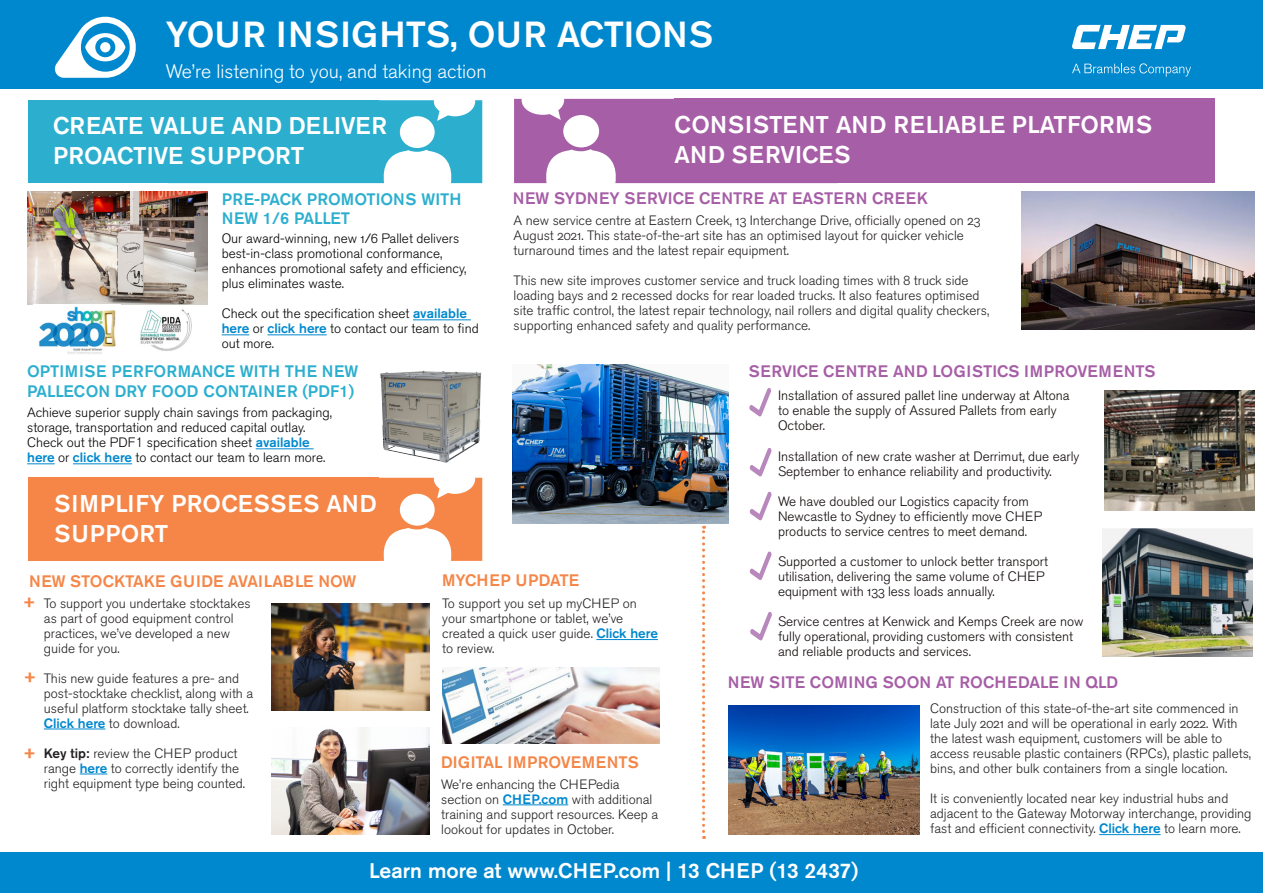
<style>
.page{position:relative;width:1263px;height:893px;background:#fff}
.page>*{position:absolute;margin:0;border:0;box-sizing:border-box;transform-origin:0 0}
.t1{font:500 36px "Akzidenz Grotesk Pro";color:#fff}
.t2{font:500 24px/30px "Akzidenz Grotesk Pro";color:#fff}
.t3{font:500 24px/30px "Akzidenz Grotesk Pro";letter-spacing:.02em;color:#fff}
.t4{font:500 21px "Akzidenz Grotesk Pro";color:#fff}
.t5{font:300 19.5px "Akzidenz Grotesk Pro";color:#fff}
.t6{font:500 18px "Akzidenz Grotesk Pro";color:#f58648}
.t7{font:500 16.5px "Akzidenz Grotesk Pro";color:#a65ea6}
.t8{font:500 16.5px/19.8px "Akzidenz Grotesk Pro";color:#2cafcf}
.t9{font:500 16.5px "Akzidenz Grotesk Pro";color:#f58648}
.t10{font:300 13.5px/15px "Akzidenz Grotesk Pro";color:#231f20}
.t11{font:300 13.5px/15px "Akzidenz Grotesk Pro";color:#0f0807}
.t12{font:300 13.5px/15px "Akzidenz Grotesk Pro";color:#000}
.s1{font-weight:500;color:#0088ce}
.s2{font-weight:500}
</style>
<div class="page">
<div style="left:0;top:853px;width:1263px;height:40px;background:#0088ce"></div>
<div style="left:0;top:0;width:1263px;height:89px;background:#0088ce"></div>
<hr style="left:413px;top:319px;width:58px;height:1px;background:#0088ce">
<svg style="left:222px;top:334px;width:27px;height:1px"></svg>
<hr style="left:267px;top:334px;width:60px;height:1px;background:#0088ce">
<svg style="left:54px;top:17px;width:82px;height:61px"></svg>
<div style="left:100px;top:42px;width:10px;height:10px;background:#fff;border-radius:50%"></div>
<img style="left:27px;top:192px;width:181px;height:112px">
<svg style="left:514px;top:99px;width:161px;height:84px"></svg>
<div style="left:675px;top:99px;width:540px;height:84px;background:#a65ea6"></div>
<hr style="left:1099px;top:834px;width:62px;height:1px;background:#0088ce">
<svg style="left:749px;top:388px;width:22px;height:29px"></svg>
<svg style="left:750px;top:448px;width:22px;height:28px"></svg>
<div style="left:28px;top:100px;width:350px;height:83px;background:#2cafcf"></div>
<svg style="left:378px;top:100px;width:104px;height:83px"></svg>
<div style="left:28px;top:478px;width:351px;height:83px;background:#f58648"></div>
<svg style="left:379px;top:478px;width:103px;height:83px"></svg>
<svg style="left:750px;top:492px;width:22px;height:28px"></svg>
<hr style="left:44px;top:729px;width:61px;height:1px;background:#0088ce">
<svg style="left:80px;top:774px;width:27px;height:1px"></svg>
<img style="left:513px;top:365px;width:216px;height:158px">
<img style="left:729px;top:705px;width:190px;height:129px">
<hr style="left:596px;top:639px;width:62px;height:1px;background:#0088ce">
<img style="left:442px;top:668px;width:218px;height:75px">
<svg style="left:702px;top:526px;width:3px;height:313px"></svg>
<img style="left:1021px;top:191px;width:233px;height:139px">
<svg style="left:750px;top:551px;width:22px;height:29px"></svg>
<img style="left:1102px;top:529px;width:151px;height:127px">
<hr style="left:256px;top:448px;width:58px;height:1px;background:#0088ce">
<svg style="left:27px;top:463px;width:28px;height:1px"></svg>
<hr style="left:73px;top:463px;width:59px;height:1px;background:#0088ce">
<img style="left:380px;top:370px;width:101px;height:93px">
<img style="left:272px;top:603px;width:157px;height:108px">
<svg style="left:750px;top:612px;width:22px;height:28px"></svg>
<img style="left:272px;top:727px;width:157px;height:107px">
<hr style="left:503px;top:804px;width:65px;height:1px;background:#0088ce">
<img style="left:39px;top:306px;width:78px;height:48px">
<img style="left:140px;top:309px;width:52px;height:42px">
<img style="left:1104px;top:390px;width:150px;height:121px">
<svg style="left:1072px;top:63px;width:119px;height:14px"></svg>
<svg style="left:1072px;top:25px;width:114px;height:24px"></svg>
<p class="t1" style="left:166px;top:11px;width:549px">YOUR INSIGHTS, OUR ACTIONS</p>
<p class="t5" style="left:166px;top:58px;width:322px">We’re listening to you, and taking action</p>
<p class="t2" style="left:53px;top:110px;width:335px">CREATE VALUE AND DELIVER<br>PROACTIVE SUPPORT</p>
<p class="t8" style="left:222px;top:189px;width:241px">PRE-PACK PROMOTIONS WITH<br>NEW 1/6 PALLET</p>
<p class="t12" style="left:222px;top:231px;width:246px">Our award-winning, new 1/6 Pallet delivers best-in-class promotional conformance, enhances promotional safety and efficiency, plus eliminates waste.</p>
<p class="t12" style="left:222px;top:306px;width:258px">Check out the specification sheet <span class="s1">available here</span> or <span class="s1">click here</span> to contact our team to find out more.</p>
<p class="t2" style="left:674px;top:109px;width:479px">CONSISTENT AND RELIABLE PLATFORMS<br>AND SERVICES</p>
<p class="t7" style="left:513px;top:187px;width:416px">NEW SYDNEY SERVICE CENTRE AT EASTERN CREEK</p>
<p class="t10" style="left:514px;top:213px;width:468px">A new service centre at Eastern Creek, 13 Interchange Drive, officially opened on 23<br>August 2021. This state-of-the-art site has an optimised layout for quicker vehicle turnaround times and the latest repair equipment.</p>
<p class="t10" style="left:514px;top:273px;width:477px">This new site improves customer service and truck loading times with 8 truck side loading bays and 2 recessed docks for rear loaded trucks. It also features optimised site traffic control, the latest repair technology, nail rollers and digital quality checkers, supporting enhanced safety and quality performance.</p>
<p class="t8" style="left:27px;top:361px;width:333px">OPTIMISE PERFORMANCE WITH THE NEW<br>PALLECON DRY FOOD CONTAINER (PDF1)</p>
<p class="t12" style="left:27px;top:405px;width:306px">Achieve superior supply chain savings from packaging, storage, transportation and reduced capital outlay.<br>Check out the PDF1 specification sheet <span class="s1">available here</span> or <span class="s1">click here</span> to contact our team to learn more.</p>
<p class="t3" style="left:54px;top:488px;width:324px">SIMPLIFY PROCESSES AND<br>SUPPORT</p>
<p class="t9" style="left:29px;top:570px;width:329px">NEW STOCKTAKE GUIDE AVAILABLE NOW</p>
<p class="t10" style="left:44px;top:595px;width:208px">To support you undertake stocktakes as part of good equipment control practices, we’ve developed a new guide for you.</p>
<p class="t10" style="left:44px;top:670px;width:211px">This new guide features a pre- and post-stocktake checklist, along with a useful platform stocktake tally sheet.<br><span class="s1">Click here</span> to download.</p>
<p class="t10" style="left:44px;top:745px;width:203px"><span class="s2">Key tip:</span> review the CHEP product range <span class="s1">here</span> to correctly identify the right equipment type being counted.</p>
<p class="t6" style="left:23px;top:590px;width:15px">+</p>
<p class="t6" style="left:23px;top:665px;width:15px">+</p>
<p class="t6" style="left:23px;top:741px;width:15px">+</p>
<p class="t9" style="left:442px;top:570px;width:138px">MYCHEP UPDATE</p>
<p class="t10" style="left:442px;top:596px;width:217px">To support you set up myCHEP on your smartphone or tablet, we’ve created a quick user guide. <span class="s1">Click here </span>to review.</p>
<p class="t9" style="left:441px;top:751px;width:199px">DIGITAL IMPROVEMENTS</p>
<p class="t10" style="left:441px;top:776px;width:218px">We’re enhancing the CHEPedia section on <span class="s1">CHEP.com</span> with additional training and support resources. Keep a lookout for updates in October.</p>
<p class="t7" style="left:749px;top:361px;width:408px">SERVICE CENTRE AND LOGISTICS IMPROVEMENTS</p>
<p class="t11" style="left:778px;top:388px;width:293px">Installation of assured pallet line underway at Altona to enable the supply of Assured Pallets from early<br>October.</p>
<p class="t11" style="left:778px;top:448px;width:303px">Installation of new crate washer at Derrimut, due early<br>September to enhance reliability and productivity.</p>
<p class="t11" style="left:778px;top:493px;width:266px">We have doubled our Logistics capacity from<br>Newcastle to Sydney to efficiently move CHEP products to service centres to meet demand.</p>
<p class="t11" style="left:778px;top:553px;width:271px">Supported a customer to unlock better transport utilisation, delivering the same volume of CHEP equipment with 133 less loads annually.</p>
<p class="t11" style="left:778px;top:613px;width:307px">Service centres at Kenwick and Kemps Creek are now fully operational, providing customers with consistent and reliable products and services.</p>
<p class="t7" style="left:728px;top:671px;width:392px">NEW SITE COMING SOON AT ROCHEDALE IN QLD</p>
<p class="t10" style="left:930px;top:701px;width:322px">Construction of this state-of-the-art site commenced in late July 2021 and will be operational in early 2022. With the latest wash equipment, customers will be able to access reusable plastic containers (RPCs), plastic pallets, bins, and other bulk containers from a single location.</p>
<p class="t10" style="left:930px;top:791px;width:323px">It is conveniently located near key industrial hubs and adjacent to the Gateway Motorway interchange, providing fast and efficient connectivity. <span class="s1">Click here</span> to learn more.</p>
<p class="t4" style="left:369px;top:857px;width:491px">Learn more at www.CHEP.com | 13 CHEP (13 2437)</p>
</div>
